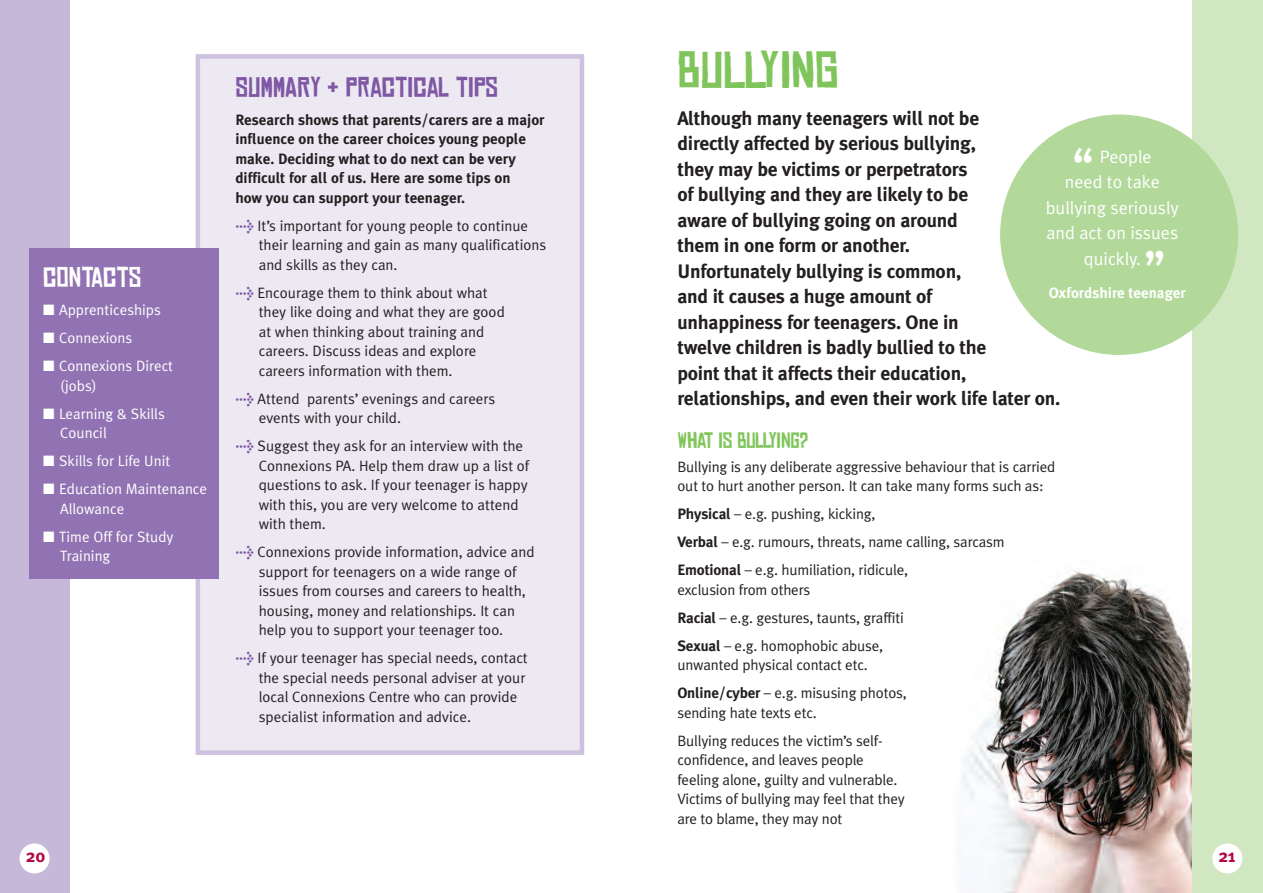
<style>
.page{position:relative;width:1263px;height:893px;background:#fff}
.page>*{position:absolute;margin:0;border:0;box-sizing:border-box;transform-origin:0 0}
.t1{font:49.5px "Chinese Rocks Free";color:#80c55b}
.t2{font:700 48px "Plan";color:#fff}
.t3{font:27px "Chinese Rocks Free";color:#7f58a4}
.t4{font:27px "Chinese Rocks Free";color:#fff}
.t5{font:21px "Chinese Rocks Free";letter-spacing:-.01em;color:#80c55b}
.t6{font:700 19.5px/25.5px "Meta Plus";letter-spacing:-.01em;color:#231f20}
.t7{font:18px "Meta Plus Normal";color:#fff}
.t8{font:700 18px "Meta Plus";color:#b40642}
.t9{font:15px/19.5px "Meta Plus Normal";color:#231f20}
.t10{font:700 15px/19.5px "Meta Plus";color:#231f20}
.t11{font:15px/19.5px "Meta Plus Normal";color:#fff}
.t12{font:700 15px "Meta Plus";color:#fff}
.s1{font-family:"Meta Plus";font-weight:700;color:#7f58a4}
.s2{font-family:"Meta Plus";font-weight:700}
</style>
<div class="page">
<img style="left:962px;top:561px;width:231px;height:332px">
<div style="left:0;top:0;width:70px;height:893px;background:#c6b8d9"></div>
<div style="left:20px;top:843px;width:30px;height:30px;background:#fff;border-radius:50%"></div>
<div style="left:198px;top:56px;width:384px;height:697px;background:#ede9f3"></div>
<div style="left:196px;top:54px;width:388px;height:701px;border:4px solid #cdc1de"></div>
<div style="left:30px;top:248px;width:189px;height:331px;background:#9172b2"></div>
<div style="left:1193px;top:0;width:70px;height:893px;background:#d1e7c1"></div>
<div style="left:1212px;top:843px;width:30px;height:30px;background:#fff;border-radius:50%"></div>
<div style="left:1000px;top:115px;width:238px;height:240px;background:#b2d89a;border-radius:50%"></div>
<h3 class="t4" style="left:43px;top:262px;width:99px">CONTACTS</h3>
<p class="t11" style="left:43px;top:300px;width:119px">■ Apprenticeships</p>
<p class="t11" style="left:43px;top:328px;width:91px">■ Connexions</p>
<p class="t11" style="left:60px;top:356px;width:114px;text-indent:-17px">■ Connexions Direct (jobs)</p>
<p class="t11" style="left:60px;top:404px;width:106px;text-indent:-17px">■ Learning &amp; Skills<br>Council</p>
<p class="t11" style="left:43px;top:451px;width:129px">■ Skills for Life Unit</p>
<p class="t11" style="left:60px;top:479px;width:148px;text-indent:-17px">■ Education Maintenance<br>Allowance</p>
<p class="t11" style="left:60px;top:527px;width:115px;text-indent:-17px">■ Time Off for Study<br>Training</p>
<h3 class="t3" style="left:235px;top:71px;width:264px">SUMMARY &amp; PRACTICAL TIPS</h3>
<p class="t10" style="left:235px;top:110px;width:311px">Research shows that parents/carers are a major influence on the career choices young people make. Deciding what to do next can be very difficult for all of us. Here are some tips on<br>how you can support your teenager.</p>
<p class="t9" style="left:259px;top:216px;width:289px;text-indent:-23px"><span class="s1">&gt;</span> It’s important for young people to continue their learning and gain as many qualifications and skills as they can.</p>
<p class="t9" style="left:259px;top:283px;width:248px;text-indent:-23px"><span class="s1">&gt;</span> Encourage them to think about what they like doing and what they are good at when thinking about training and careers. Discuss ideas and explore careers information with them.</p>
<p class="t9" style="left:259px;top:389px;width:238px;text-indent:-23px"><span class="s1">&gt;</span> Attend parents’ evenings and careers events with your child.</p>
<p class="t9" style="left:259px;top:436px;width:272px;text-indent:-23px"><span class="s1">&gt;</span> Suggest they ask for an interview with the Connexions PA. Help them draw up a list of questions to ask. If your teenager is happy with this, you are very welcome to attend with them.</p>
<p class="t9" style="left:259px;top:542px;width:277px;text-indent:-23px"><span class="s1">&gt;</span> Connexions provide information, advice and support for teenagers on a wide range of issues from courses and careers to health, housing, money and relationships. It can help you to support your teenager too.</p>
<p class="t9" style="left:259px;top:648px;width:271px;text-indent:-23px"><span class="s1">&gt;</span> If your teenager has special needs, contact the special needs personal adviser at your local Connexions Centre who can provide specialist information and advice.</p>
<p class="t8" style="left:26px;top:845px;width:21px">20</p>
<h1 class="t1" style="left:677px;top:42px;width:162px">BULLYING</h1>
<p class="t6" style="left:677px;top:105px;width:385px">Although many teenagers will not be<br>directly affected by serious bullying,<br>they may be victims or perpetrators<br>of bullying and they are likely to be<br>aware of bullying going on around<br>them in one form or another.<br>Unfortunately bullying is common,<br>and it causes a huge amount of<br>unhappiness for teenagers. One in<br>twelve children is badly bullied to the<br>point that it affects their education, relationships, and even their work life later on.</p>
<h3 class="t5" style="left:677px;top:428px;width:132px">WHAT IS BULLYING?</h3>
<p class="t9" style="left:677px;top:457px;width:380px">Bullying is any deliberate aggressive behaviour that is carried out to hurt another person. It can take many forms such as:</p>
<p class="t9" style="left:677px;top:500px;width:329px;line-height:28px"><span class="s2">Physical</span> – e.g. pushing, kicking,<br><span class="s2">Verbal</span> – e.g. rumours, threats, name calling, sarcasm<br><span class="s2">Emotional</span> – e.g. humiliation, ridicule,</p>
<p class="t9" style="left:677px;top:575px;width:228px;line-height:28px">exclusion from others<br><span class="s2">Racial</span> – e.g. gestures, taunts, graffiti<br><span class="s2">Sexual</span> – e.g. homophobic abuse,</p>
<p class="t9" style="left:677px;top:651px;width:231px;line-height:28px">unwanted physical contact etc.<br><span class="s2">Online/cyber</span> – e.g. misusing photos,</p>
<p class="t9" style="left:677px;top:698px;width:207px;line-height:28px">sending hate texts etc.<br>Bullying reduces the victim’s self-</p>
<p class="t9" style="left:677px;top:750px;width:229px">confidence, and leaves people feeling alone, guilty and vulnerable.<br>Victims of bullying may feel that they are to blame, they may not</p>
<h2 class="t2" style="left:1072px;top:149px;width:23px">“</h2>
<p class="t7" style="left:1100px;top:146px;width:53px">People</p>
<p class="t7" style="left:1065px;top:172px;width:96px">need to take</p>
<p class="t7" style="left:1046px;top:197px;width:135px">bullying seriously</p>
<p class="t7" style="left:1046px;top:223px;width:133px">and act on issues</p>
<p class="t7" style="left:1084px;top:248px;width:59px">quickly.</p>
<h2 class="t2" style="left:1144px;top:251px;width:23px">”</h2>
<p class="t12" style="left:1049px;top:284px;width:138px">Oxfordshire teenager</p>
<p class="t8" style="left:1218px;top:845px;width:19px">21</p>
</div>
